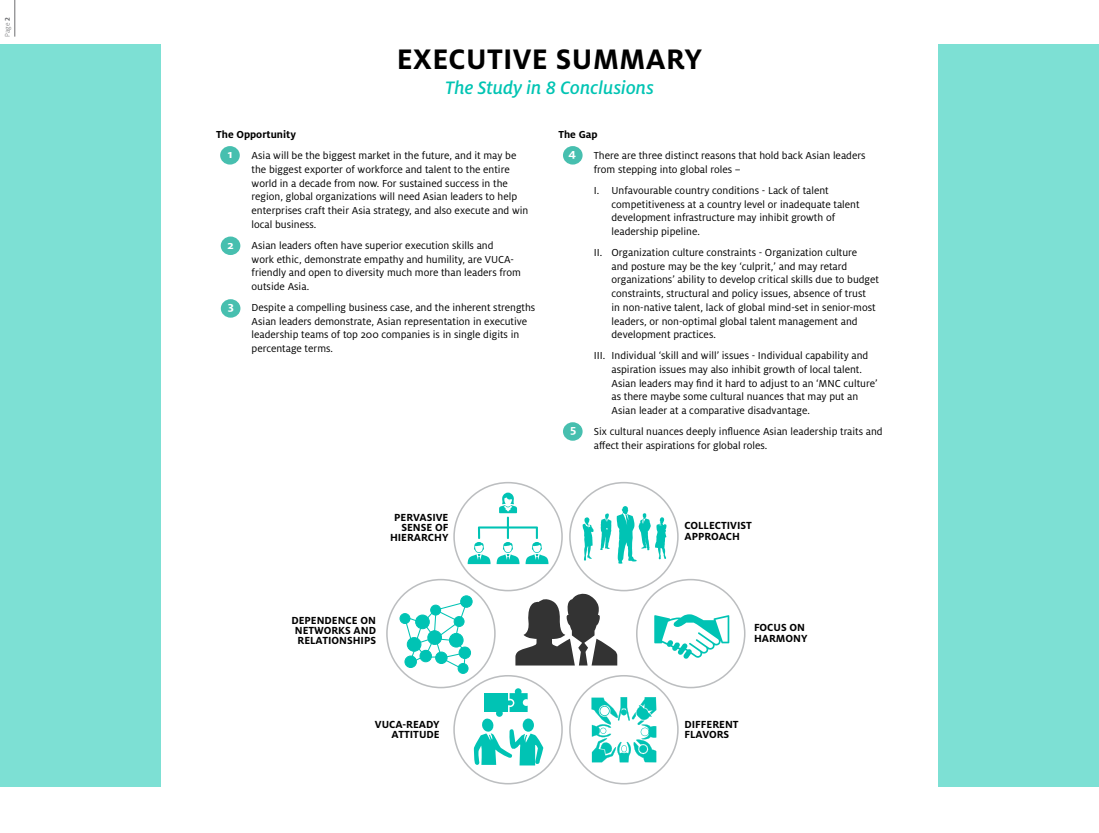
<style>
.page{position:relative;width:1099px;height:833px;background:#fff}
.page>*{position:absolute;margin:0;border:0;box-sizing:border-box;transform-origin:0 0}
.t1{font:700 31.25px "Milo Pro";letter-spacing:.01em;color:#000}
.t2{font:italic 500 20px "Milo Pro";color:#00c4b3}
.t3{font:700 12.12px "Milo Pro";color:#fff;scale:1.06 1}
.t4{font:700 11.38px/10.4px "Milo Pro";color:#000}
.t5{font:11.25px/13.8px "Milo Pro";color:#000}
.t6{font:700 11.25px "Milo Pro";color:#000}
.t7{font:300 7.5px "Milo Pro";color:#6d6e71}
.s1{font-weight:700}
</style>
<div class="page">
<hr style="left:14px;top:0;width:1px;height:37px;background:#6d6e71">
<div style="left:0;top:44px;width:1098px;height:742px;background:#7de0d4"></div>
<div style="left:161px;top:0;width:776px;height:832px;background:#fff"></div>
<svg style="left:386px;top:482px;width:359px;height:302px"></svg>
<div style="left:220px;top:146px;width:20px;height:19px;background:#47bfaf;border-radius:50%"></div>
<div style="left:221px;top:236px;width:19px;height:19px;background:#47bfaf;border-radius:50%"></div>
<div style="left:221px;top:299px;width:19px;height:19px;background:#47bfaf;border-radius:50%"></div>
<div style="left:563px;top:146px;width:19px;height:19px;background:#47bfaf;border-radius:50%"></div>
<div style="left:563px;top:422px;width:19px;height:19px;background:#47bfaf;border-radius:50%"></div>
<p class="t7" style="left:3px;top:37px;width:21px;rotate:-90deg">Page <span class="s1">2</span></p>
<h1 class="t1" style="left:397px;top:41px;width:307px">EXECUTIVE SUMMARY</h1>
<h2 class="t2" style="left:445px;top:77px;width:210px">The Study in 8 Conclusions</h2>
<p class="t6" style="left:216px;top:128px;width:81px">The Opportunity</p>
<p class="t5" style="left:251px;top:149px;width:278px">Asia will be the biggest market in the future, and it may be the biggest exporter of workforce and talent to the entire world in a decade from now. For sustained success in the region, global organizations will need Asian leaders to help enterprises craft their Asia strategy, and also execute and win local business.</p>
<p class="t5" style="left:251px;top:238px;width:271px">Asian leaders often have superior execution skills and<br>work ethic, demonstrate empathy and humility, are VUCA&shy;friendly and open to diversity much more than leaders from outside Asia.</p>
<p class="t5" style="left:251px;top:300px;width:285px">Despite a compelling business case, and the inherent strengths Asian leaders demonstrate, Asian representation in executive leadership teams of top 200 companies is in single digits in percentage terms.</p>
<p class="t3" style="left:228px;top:147px;width:6px">1</p>
<p class="t3" style="left:228px;top:238px;width:7px">2</p>
<p class="t3" style="left:228px;top:299px;width:7px">3</p>
<p class="t6" style="left:558px;top:128px;width:41px">The Gap</p>
<p class="t5" style="left:594px;top:149px;width:273px">There are three distinct reasons that hold back Asian leaders from stepping into global roles –</p>
<p class="t5" style="left:611px;top:183px;width:249px;text-indent:-18px">I. Unfavourable country conditions - Lack of talent competitiveness at a country level or inadequate talent development infrastructure may inhibit growth of leadership pipeline.</p>
<p class="t5" style="left:611px;top:245px;width:269px;text-indent:-18px">II. Organization culture constraints - Organization culture<br>and posture may be the key ‘culprit,’ and may retard organizations’ ability to develop critical skills due to budget constraints, structural and policy issues, absence of trust<br>in non-native talent, lack of global mind-set in senior-most leaders, or non-optimal global talent management and development practices.</p>
<p class="t5" style="left:611px;top:349px;width:267px;text-indent:-18px">III. Individual ‘skill and will’ issues - Individual capability and aspiration issues may also inhibit growth of local talent.<br>Asian leaders may find it hard to adjust to an ‘MNC culture’ as there maybe some cultural nuances that may put an Asian leader at a comparative disadvantage.</p>
<p class="t5" style="left:594px;top:425px;width:290px">Six cultural nuances deeply influence Asian leadership traits and affect their aspirations for global roles.</p>
<p class="t3" style="left:568px;top:146px;width:9px">4</p>
<p class="t3" style="left:570px;top:422px;width:7px">5</p>
<p class="t4" style="left:390px;top:512px;width:60px;text-align:right">PERVASIVE<br>SENSE OF<br>HIERARCHY</p>
<p class="t4" style="left:684px;top:520px;width:69px">COLLECTIVIST<br>APPROACH</p>
<p class="t4" style="left:291px;top:614px;width:86px;text-align:justify">DEPENDENCE ON NETWORKS AND RELATIONSHIPS</p>
<p class="t4" style="left:754px;top:622px;width:55px">FOCUS ON<br>HARMONY</p>
<p class="t4" style="left:375px;top:719px;width:66px;text-align:right">VUCA-READY<br>ATTITUDE</p>
<p class="t4" style="left:684px;top:719px;width:56px">DIFFERENT<br>FLAVORS</p>
</div>
